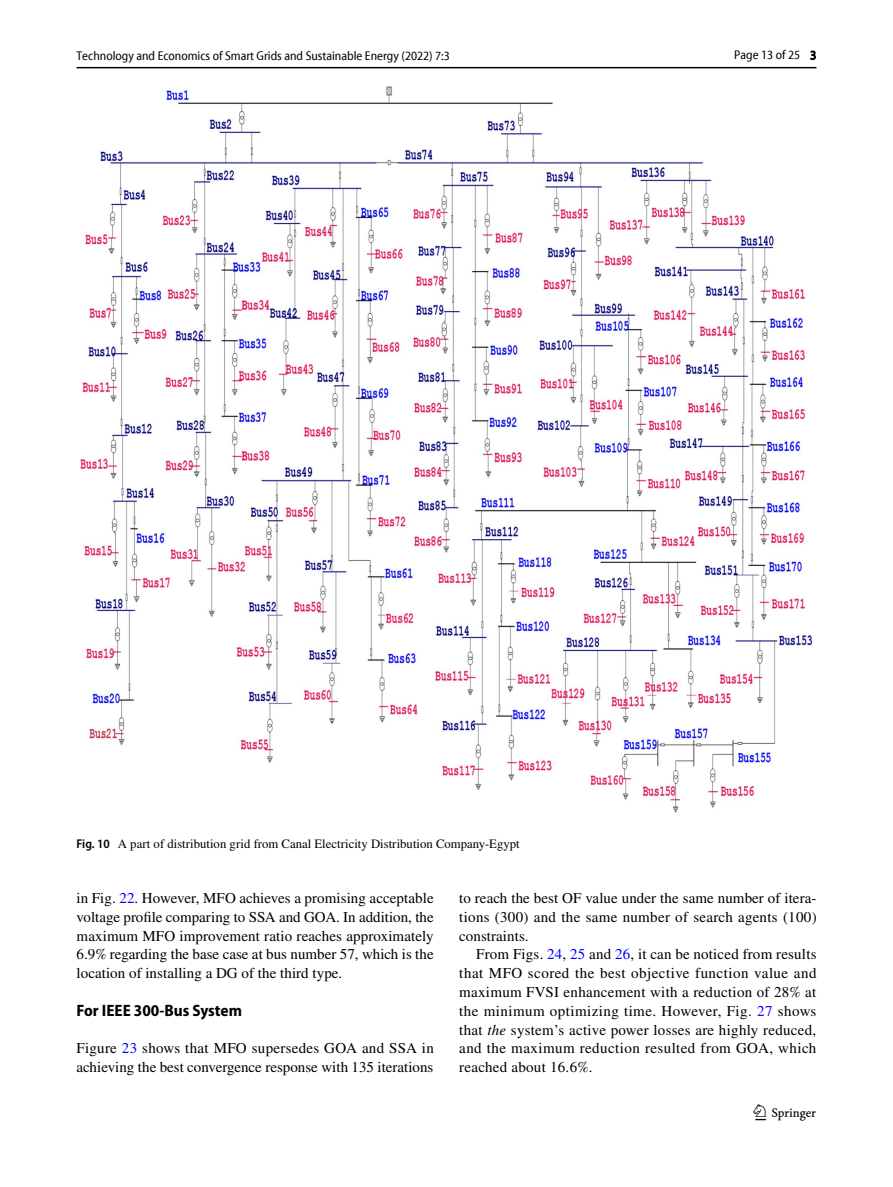
<style>
.page{position:relative;width:893px;height:1187px;background:#fff}
.page>*{position:absolute;margin:0;border:0;box-sizing:border-box;transform-origin:0 0}
.t1{font:22.5px "Springnew Regular 3";color:#000}
.t2{font:700 semi-condensed 16.5px "Myriad Pro";color:#000}
.t3{font:15px/18.8px "STIX";letter-spacing:.01em;color:#000;text-align:justify}
.t4{font:12.75px "STIX";color:#000}
.t5{font:semi-condensed 12.75px "Myriad Pro Unic";color:#000}
.s1{font-family:"Myriad Pro";font-weight:600;font-stretch:semi-condensed}
.s2{color:#00f}
.s3{font-style:italic}
</style>
<div class="page">
<hr style="left:77px;top:67px;width:739px;height:1px;background:#000">
<img style="left:81px;top:87px;width:731px;height:725px">
<p class="t5" style="left:77px;top:51px;width:375px">Technology and Economics of Smart Grids and Sustainable Energy (2022) 7:3</p>
<p class="t5" style="left:734px;top:50px;width:83px">Page 13 of 25 3</p>
<p class="t4" style="left:77px;top:834px;width:445px"><span class="s1">Fig. 10</span> A part of distribution grid from Canal Electricity Distribution Company-Egypt</p>
<p class="t3" style="left:77px;top:889px;width:359px">in Fig. <span class="s2">22</span>. However, MFO achieves a promising acceptable voltage profile comparing to SSA and GOA. In addition, the maximum MFO improvement ratio reaches approximately 6.9% regarding the base case at bus number 57, which is the location of installing a DG of the third type.</p>
<p class="t2" style="left:77px;top:1000px;width:167px">For IEEE 300‑Bus System</p>
<p class="t3" style="left:77px;top:1039px;width:359px">Figure <span class="s2">23</span> shows that MFO supersedes GOA and SSA in achieving the best convergence response with 135 iterations</p>
<p class="t3" style="left:459px;top:889px;width:359px">to reach the best OF value under the same number of itera&shy;tions (300) and the same number of search agents (100) constraints.</p>
<p class="t3" style="left:459px;top:946px;width:359px;text-indent:17px">From Figs. <span class="s2">24</span>, <span class="s2">25</span> and <span class="s2">26</span>, it can be noticed from results that MFO scored the best objective function value and maximum FVSI enhancement with a reduction of 28% at the minimum optimizing time. However, Fig. <span class="s2">27</span> shows that <span class="s3">the</span> system’s active power losses are highly reduced, and the maximum reduction resulted from GOA, which reached about 16.6%.</p>
<h1 class="t1" style="left:755px;top:1104px;width:62px">1 3</h1>
</div>
